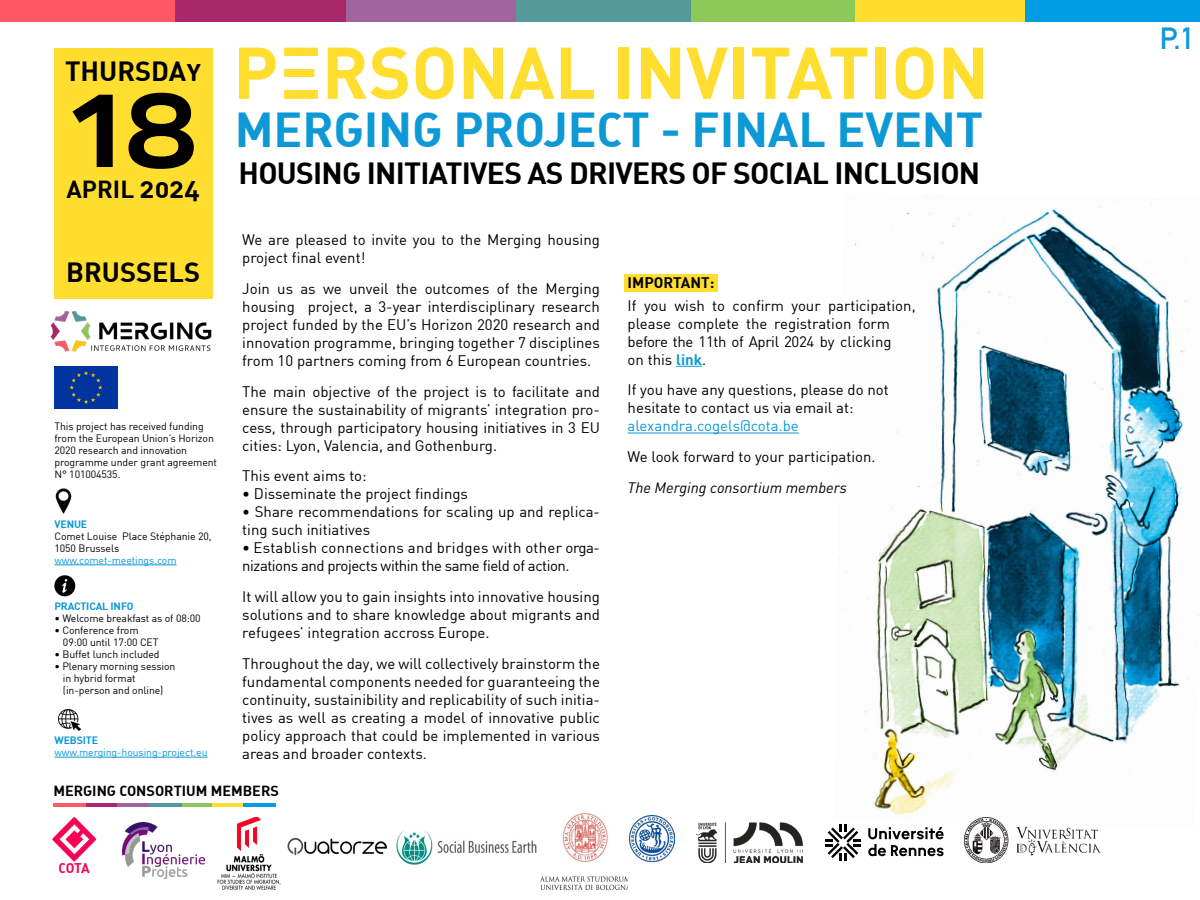
<style>
.page{position:relative;width:1200px;height:900px;background:#fff}
.page>*{position:absolute;margin:0;border:0;box-sizing:border-box;transform-origin:0 0}
.t1{font:700 104.7px "Aktiv Grotesk Ex";color:#000}
.t2{font:72px "DIN Bold Alternate";color:#ffde2f}
.t3{font:48px "DIN Bold Alternate";letter-spacing:-.005em;color:#0c99d6}
.t4{font:30px "DIN Bold Alternate";letter-spacing:-.025em;color:#000}
.t5{font:700 30px "DIN Alternate";color:#0c99d6}
.t6{font:27.15px "DIN Bold Alternate";color:#000}
.t7{font:24.15px "DIN Bold Alternate";color:#000}
.t8{font:15px/18px "DIN";color:#000;text-align:justify}
.t9{font:15px/18px "DIN";letter-spacing:-.03em;color:#000}
.t10{font:italic 15px "DIN";color:#000}
.t11{font:15px "DIN";color:#0c99d6}
.t12{font:700 15px "DIN";color:#000}
.t13{font:14.4px "DIN Bold Alternate";color:#000}
.t14{font:13.8px "DIN Bold Alternate";color:#fa0055}
.t15{font:10.5px/12px "DIN";letter-spacing:-.01em;color:#000}
.t16{font:10.5px "DIN";letter-spacing:-.01em;color:#0c99d6}
.t17{font:700 10.5px "DIN";letter-spacing:-.01em;color:#0c99d6}
.s1{font-family:"Calibri";font-weight:700}
.s2{font-size:27px}
.s3{font-weight:700;color:#0c99d6}
</style>
<div class="page">
<img style="left:964px;top:827px;width:136px;height:36px">
<img style="left:52px;top:817px;width:45px;height:45px">
<img style="left:396px;top:831px;width:140px;height:33px">
<img style="left:696px;top:822px;width:107px;height:41px">
<img style="left:217px;top:817px;width:64px;height:73px">
<img style="left:287px;top:838px;width:100px;height:18px">
<img style="left:540px;top:813px;width:87px;height:77px">
<img style="left:629px;top:815px;width:46px;height:47px">
<img style="left:122px;top:823px;width:82px;height:56px">
<svg style="left:825px;top:827px;width:36px;height:34px"></svg>
<svg style="left:868px;top:827px;width:76px;height:29px"></svg>
<img style="left:50px;top:310px;width:162px;height:42px">
<img style="left:54px;top:367px;width:64px;height:41px">
<hr style="left:181px;top:804px;width:32px;height:3px;background:#8cc958">
<hr style="left:212px;top:804px;width:32px;height:3px;background:#ffde2f">
<hr style="left:244px;top:804px;width:32px;height:3px;background:#009de5">
<hr style="left:85px;top:804px;width:34px;height:3px;background:#a92869">
<hr style="left:53px;top:804px;width:33px;height:3px;background:#ff5963">
<hr style="left:118px;top:804px;width:32px;height:3px;background:#a2649c">
<hr style="left:149px;top:804px;width:33px;height:3px;background:#549a9a">
<img style="left:839px;top:204px;width:360px;height:623px">
<div style="left:624px;top:274px;width:94px;height:17px;background:#ffde2f"></div>
<div style="left:54px;top:48px;width:159px;height:251px;background:#ffde2f"></div>
<hr style="left:54px;top:565px;width:123px;height:1px;background:#0c99d6">
<hr style="left:54px;top:757px;width:154px;height:1px;background:#0c99d6">
<img style="left:55px;top:488px;width:17px;height:26px">
<img style="left:55px;top:575px;width:21px;height:22px">
<img style="left:59px;top:709px;width:22px;height:21px">
<svg style="left:676px;top:366px;width:26px;height:1px"></svg>
<hr style="left:628px;top:433px;width:171px;height:1px;background:#0c99d6">
<div style="left:686px;top:0;width:174px;height:21px;background:#8cc958"></div>
<div style="left:856px;top:0;width:174px;height:21px;background:#ffde2f"></div>
<div style="left:1026px;top:0;width:174px;height:21px;background:#009de5"></div>
<div style="left:172px;top:0;width:174px;height:21px;background:#a92869"></div>
<div style="left:0;top:0;width:174px;height:21px;background:#ff5963"></div>
<div style="left:346px;top:0;width:174px;height:21px;background:#a2649c"></div>
<div style="left:516px;top:0;width:175px;height:21px;background:#549a9a"></div>
<p class="t6" style="left:65px;top:54px;width:137px">THURSDA<span class="s1">Y</span></p>
<p class="t1" style="left:62px;top:65px;width:138px">18</p>
<p class="t7" style="left:66px;top:173px;width:135px">APRIL <span class="s2">2024</span></p>
<p class="t6" style="left:66px;top:255px;width:135px">BRUSSELS</p>
<p class="t15" style="left:54px;top:420px;width:164px">This project has received funding from the European Union’s Horizon<br>2020 research and innovation programme under grant agreement<br>N° 101004535.</p>
<p class="t17" style="left:54px;top:517px;width:34px">VENUE</p>
<p class="t15" style="left:54px;top:530px;width:159px">Comet Louise Place Stéphanie 20,<br>1050 Brussels</p>
<p class="t16" style="left:54px;top:553px;width:124px">www.comet-meetings.com</p>
<p class="t17" style="left:54px;top:599px;width:81px">PRACTICAL INFO</p>
<p class="t15" style="left:54px;top:612px;width:148px">• Welcome breakfast as of 08:00</p>
<p class="t15" style="left:54px;top:624px;width:86px">• Conference from</p>
<p class="t15" style="left:63px;top:636px;width:97px">09:00 until 17:00 CET</p>
<p class="t15" style="left:54px;top:648px;width:107px">• Buffet lunch included</p>
<p class="t15" style="left:54px;top:660px;width:123px">• Plenary morning session</p>
<p class="t15" style="left:63px;top:672px;width:74px">in hybrid format</p>
<p class="t15" style="left:63px;top:684px;width:102px">(in-person and online)</p>
<p class="t17" style="left:54px;top:733px;width:45px">WEBSITE</p>
<p class="t16" style="left:54px;top:746px;width:155px">www.merging-housing-project.eu</p>
<p class="t2" style="left:233px;top:26px;width:757px">PERSONAL INVITATION</p>
<p class="t3" style="left:235px;top:98px;width:750px">MERGING PROJECT - FINAL EVENT</p>
<p class="t4" style="left:239px;top:153px;width:743px">HOUSING INITIATIVES AS DRIVERS OF SOCIAL INCLUSION</p>
<p class="t8" style="left:242px;top:230px;width:359px">We are pleased to invite you to the Merging housing project final event!</p>
<p class="t8" style="left:242px;top:279px;width:359px">Join us as we unveil the outcomes of the Merging housing project, a 3-year interdisciplinary research project funded by the EU’s Horizon 2020 research and innovation programme, bringing together 7 disciplines from 10 partners coming from 6 European countries.</p>
<p class="t8" style="left:242px;top:382px;width:359px">The main objective of the project is to facilitate and ensure the sustainability of migrants’ integration pro&shy;cess, through participatory housing initiatives in 3 EU cities: Lyon, Valencia, and Gothenburg.</p>
<p class="t8" style="left:242px;top:467px;width:126px">This event aims to:</p>
<p class="t8" style="left:242px;top:485px;width:227px">• Disseminate the project findings</p>
<p class="t8" style="left:242px;top:503px;width:359px">• Share recommendations for scaling up and replica&shy;ting such initiatives</p>
<p class="t9" style="left:242px;top:539px;width:359px">• Establish connections and bridges with other orga&shy;nizations and projects within the same field of action.</p>
<p class="t8" style="left:242px;top:587px;width:359px">It will allow you to gain insights into innovative housing solutions and to share knowledge about migrants and refugees’ integration accross Europe.</p>
<p class="t8" style="left:242px;top:654px;width:359px">Throughout the day, we will collectively brainstorm the fundamental components needed for guaranteeing the continuity, sustainibility and replicability of such initia&shy;tives as well as creating a model of innovative public policy approach that could be implemented in various areas and broader contexts.</p>
<p class="t12" style="left:628px;top:273px;width:88px">IMPORTANT:</p>
<p class="t8" style="left:628px;top:296px;width:289px;text-align:left">If you wish to confirm your participation, please complete the registration form before the 11th of April 2024 by clicking<br>on this <span class="s3">link</span>.</p>
<p class="t8" style="left:628px;top:381px;width:263px">If you have any questions, please do not</p>
<p class="t8" style="left:628px;top:399px;width:227px">hesitate to contact us via email at:</p>
<p class="t11" style="left:628px;top:417px;width:173px">alexandra.cogels@cota.be</p>
<p class="t8" style="left:628px;top:447px;width:249px">We look forward to your participation.</p>
<p class="t10" style="left:628px;top:478px;width:221px">The Merging consortium members</p>
<p class="t13" style="left:53px;top:781px;width:227px">MERGING CONSORTIUM MEMBERS</p>
<p class="t14" style="left:59px;top:859px;width:33px">COTA</p>
<p class="t5" style="left:1160px;top:16px;width:37px">P.1</p>
</div>
